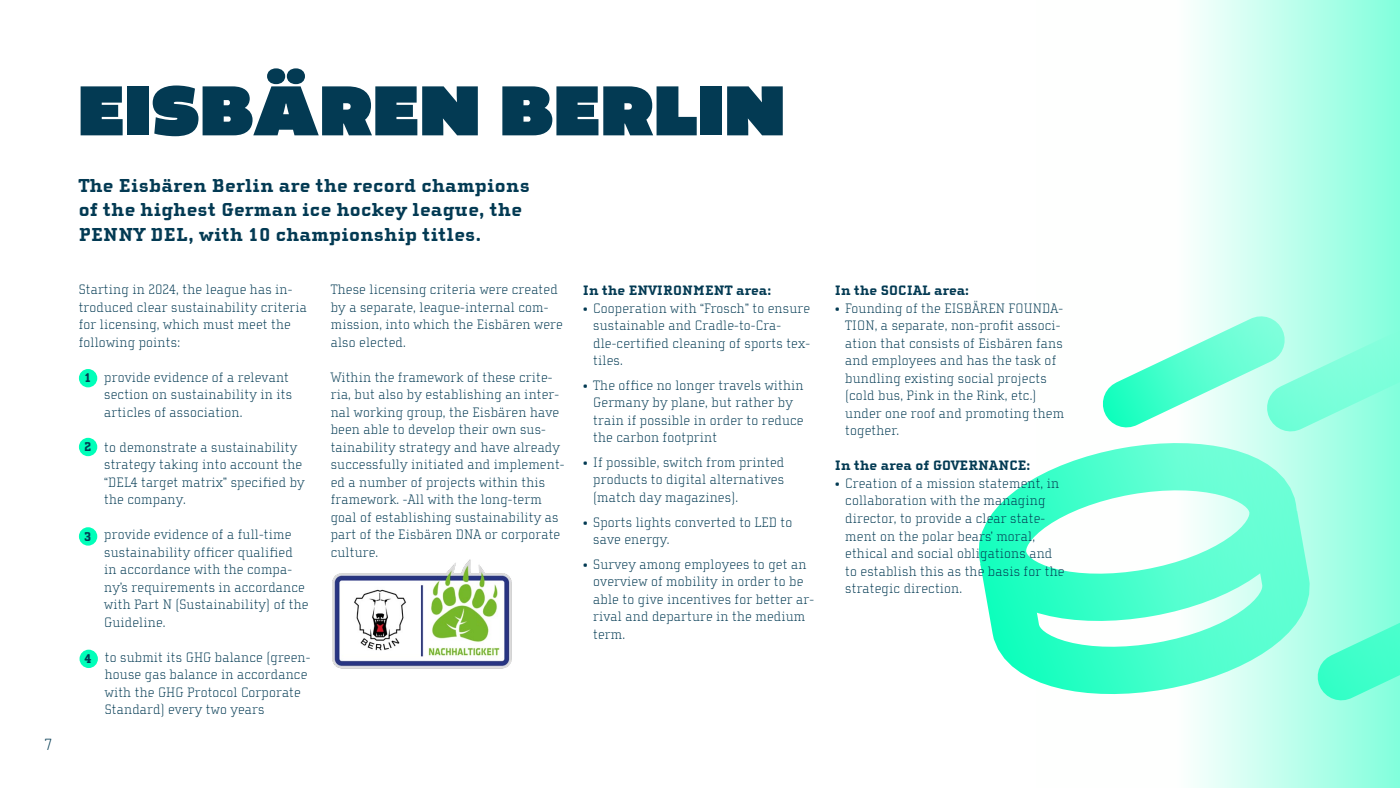
<style>
.page{position:relative;width:1400px;height:788px;background:#fff}
.page>*{position:absolute;margin:0;border:0;box-sizing:border-box;transform-origin:0 0}
.t1{font:900 74.38px "Altivo";letter-spacing:.02em;color:#033a53}
.t2{font:800 19.25px/24.5px "Cholla Slab OT";letter-spacing:.02em;color:#033a53}
.t3{font:100 16.62px "Cholla Slab OT";color:#033a53}
.t4{font:100 14px/17.5px "Cholla Slab OT";letter-spacing:.01em;color:#033a53}
.t5{font:800 14px "Cholla Slab OT";letter-spacing:.01em;color:#033a53}
.s1{font-weight:800;font-size:13.12px}
</style>
<div class="page">
<svg style="left:1193px;top:0;width:207px;height:788px;background:#b6ffea"></svg>
<svg style="left:1058px;top:446px;width:247px;height:21px;background:#8cffdf"></svg>
<svg style="left:978px;top:467px;width:343px;height:250px"></svg>
<svg style="left:1103px;top:296px;width:297px;height:150px"></svg>
<svg style="left:1308px;top:569px;width:92px;height:146px;background:#80ffdb"></svg>
<div style="left:79px;top:369px;width:18px;height:18px;background:#00ffb9;border-radius:50%"></div>
<div style="left:79px;top:438px;width:18px;height:18px;background:#00ffb9;border-radius:50%"></div>
<div style="left:79px;top:527px;width:18px;height:18px;background:#00ffb9;border-radius:50%"></div>
<div style="left:80px;top:649px;width:18px;height:19px;background:#00ffb9;border-radius:50%"></div>
<img style="left:332px;top:559px;width:180px;height:110px">
<p class="t3" style="left:44px;top:735px;width:10px">7</p>
<h1 class="t1" style="left:79px;top:61px;width:707px">EISBÄREN BERLIN</h1>
<h2 class="t2" style="left:79px;top:173px;width:453px">The Eisbären Berlin are the record champions of the highest German ice hockey league, the<br>PENNY DEL, with 10 championship titles.</h2>
<p class="t4" style="left:79px;top:281px;width:230px">Starting in 2024, the league has in&shy;troduced clear sustainability criteria for licensing, which must meet the following points:</p>
<p class="t4" style="left:104px;top:368px;width:189px;text-indent:-20px"><span class="s1">1</span> provide evidence of a relevant section on sustainability in its articles of association.</p>
<p class="t4" style="left:104px;top:438px;width:202px;text-indent:-20px"><span class="s1">2</span> to demonstrate a sustainability strategy taking into account the “DEL4 target matrix” specified by the company.</p>
<p class="t4" style="left:104px;top:526px;width:206px;text-indent:-20px"><sub>3</sub> provide evidence of a full-time sustainability officer qualified in accordance with the compa&shy;ny’s requirements in accordance with Part N (Sustainability) of the<br>Guideline.</p>
<p class="t4" style="left:105px;top:648px;width:207px;text-indent:-21px"><sub>4</sub> to submit its GHG balance (green&shy;house gas balance in accordance with the GHG Protocol Corporate<br>Standard) every two years</p>
<p class="t4" style="left:331px;top:281px;width:234px">These licensing criteria were created by a separate, league-internal com&shy;mission, into which the Eisbären were also elected.</p>
<p class="t4" style="left:331px;top:368px;width:235px">Within the framework of these crite&shy;ria, but also by establishing an inter&shy;nal working group, the Eisbären have been able to develop their own sus&shy;tainability strategy and have already successfully initiated and implement&shy;ed a number of projects within this framework. -All with the long-term goal of establishing sustainability as part of the Eisbären DNA or corporate culture.</p>
<p class="t5" style="left:583px;top:283px;width:190px">In the ENVIRONMENT area:</p>
<p class="t4" style="left:593px;top:300px;width:218px;text-indent:-10px">• Cooperation with “Frosch” to ensure sustainable and Cradle-to-Cra&shy;dle-certified cleaning of sports tex&shy;tiles.</p>
<p class="t4" style="left:593px;top:377px;width:212px;text-indent:-10px">• The office no longer travels within<br>Germany by plane, but rather by train if possible in order to reduce the carbon footprint</p>
<p class="t4" style="left:593px;top:454px;width:193px;text-align:justify;text-indent:-10px">• If possible, switch from printed products to digital alternatives (match day magazines).</p>
<p class="t4" style="left:593px;top:513px;width:201px;text-indent:-10px">• Sports lights converted to LED to save energy.</p>
<p class="t4" style="left:593px;top:555px;width:222px;text-indent:-10px">• Survey among employees to get an overview of mobility in order to be able to give incentives for better ar&shy;rival and departure in the medium term.</p>
<p class="t5" style="left:835px;top:283px;width:136px">In the SOCIAL area:</p>
<p class="t4" style="left:845px;top:300px;width:221px;text-indent:-10px">• Founding of the EISBÄREN FOUNDA-<br>TION, a separate, non-profit associ&shy;ation that consists of Eisbären fans and employees and has the task of bundling existing social projects (cold bus, Pink in the Rink, etc.) under one roof and promoting them together.</p>
<p class="t5" style="left:835px;top:458px;width:197px">In the area of GOVERNANCE:</p>
<p class="t4" style="left:845px;top:475px;width:221px;text-indent:-10px">• Creation of a mission statement, in collaboration with the managing director, to provide a clear state&shy;ment on the polar bears’ moral, ethical and social obligations and to establish this as the basis for the strategic direction.</p>
</div>
